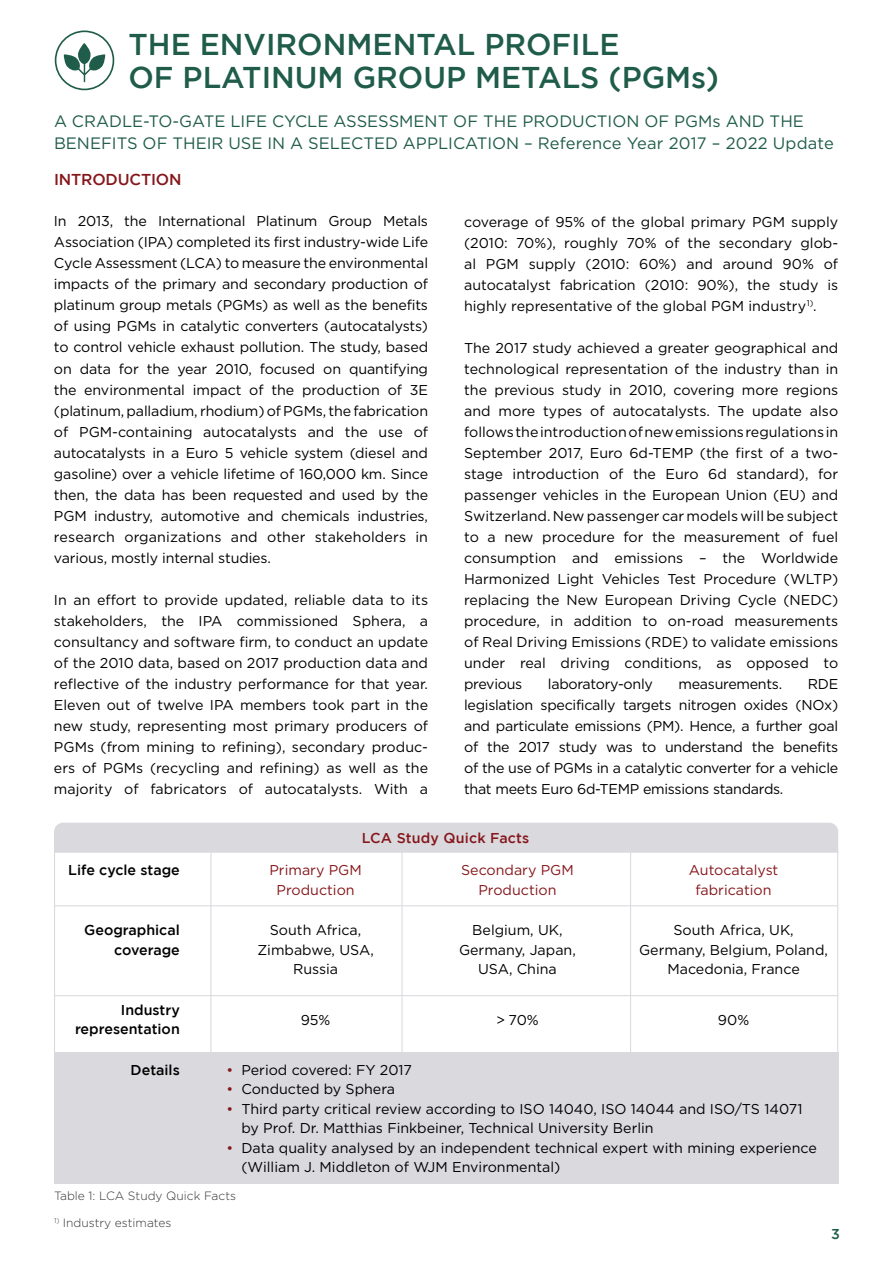
<style>
.page{position:relative;width:893px;height:1263px;background:#fff}
.page>*{position:absolute;margin:0;border:0;box-sizing:border-box;transform-origin:0 0}
.t1{font:500 30px/33px "Gotham";color:#1f5c4a}
.t2{font:16.5px/22.5px "Gotham";color:#1f5c4a}
.t3{font:500 15.75px "Gotham";letter-spacing:-.01em;color:#85171c}
.t4{font:14.25px/21px "Gotham";color:#000;text-align:justify}
.t5{font:14.25px/19.5px "Gotham";color:#85171c;text-align:center}
.t6{font:500 14.25px/19.5px "Gotham";color:#000;text-align:right}
.t7{font:14.25px "Gotham";letter-spacing:-.02em;color:#000}
.t8{font:500 14.25px "Gotham";letter-spacing:.01em;color:#85171c}
.t9{font:500 14.25px "Gotham";color:#1f5c4a}
.t10{font:300 12px "Gotham";color:#333}
.s1{color:#85171c}
</style>
<div class="page">
<div style="left:54px;top:1053px;width:784px;height:131px;background:#dad9de"></div>
<svg style="left:64px;top:43px;width:41px;height:39px"></svg>
<div style="left:55px;top:31px;width:59px;height:59px;border:2px solid #1f5c4a;border-radius:50%"></div>
<hr style="left:401px;top:846px;width:2px;height:207px;background:#dad9de">
<hr style="left:210px;top:846px;width:1px;height:207px;background:#dad9de">
<hr style="left:630px;top:846px;width:1px;height:207px;background:#dad9de">
<hr style="left:54px;top:995px;width:783px;height:1px;background:#dad9de">
<hr style="left:54px;top:905px;width:783px;height:1px;background:#dad9de">
<hr style="left:54px;top:846px;width:1px;height:207px;background:#dad9de">
<hr style="left:837px;top:850px;width:1px;height:207px;background:#dad9de">
<div style="left:54px;top:823px;width:784px;height:30px;background:#dad9de"></div>
<h1 class="t1" style="left:128px;top:27px;width:592px">THE ENVIRONMENTAL PROFILE<br>OF PLATINUM GROUP METALS (PGMs)</h1>
<p class="t2" style="left:54px;top:109px;width:781px">A CRADLE-TO-GATE LIFE CYCLE ASSESSMENT OF THE PRODUCTION OF PGMs AND THE<br>BENEFITS OF THEIR USE IN A SELECTED APPLICATION – Reference Year 2017 – 2022 Update</p>
<p class="t3" style="left:54px;top:170px;width:129px">INTRODUCTION</p>
<p class="t4" style="left:54px;top:211px;width:376px">In 2013, the International Platinum Group Metals Association (IPA) completed its first industry-wide Life Cycle Assessment (LCA) to measure the environmental impacts of the primary and secondary production of platinum group metals (PGMs) as well as the benefits of using PGMs in catalytic converters (autocatalysts) to control vehicle exhaust pollution. The study, based on data for the year 2010, focused on quantifying the environmental impact of the production of 3E (platinum, palladium, rhodium) of PGMs, the fabrication of PGM-containing autocatalysts and the use of autocatalysts in a Euro 5 vehicle system (diesel and gasoline) over a vehicle lifetime of 160,000 km. Since then, the data has been requested and used by the PGM industry, automotive and chemicals industries, research organizations and other stakeholders in various, mostly internal studies.</p>
<p class="t4" style="left:54px;top:589px;width:376px">In an effort to provide updated, reliable data to its stakeholders, the IPA commissioned Sphera, a consultancy and software firm, to conduct an update of the 2010 data, based on 2017 production data and reflective of the industry performance for that year.<br>Eleven out of twelve IPA members took part in the new study, representing most primary producers of PGMs (from mining to refining), secondary produc&shy;ers of PGMs (recycling and refining) as well as the majority of fabricators of autocatalysts. With a</p>
<p class="t4" style="left:464px;top:211px;width:376px">coverage of 95% of the global primary PGM supply (2010: 70%), roughly 70% of the secondary glob&shy;al PGM supply (2010: 60%) and around 90% of autocatalyst fabrication (2010: 90%), the study is highly representative of the global PGM industry<sup>1)</sup>.</p>
<p class="t4" style="left:464px;top:337px;width:376px">The 2017 study achieved a greater geographical and technological representation of the industry than in the previous study in 2010, covering more regions and more types of autocatalysts. The update also follows the introduction of new emissions regulations in September 2017, Euro 6d-TEMP (the first of a two&shy;stage introduction of the Euro 6d standard), for passenger vehicles in the European Union (EU) and Switzerland. New passenger car models will be subject to a new procedure for the measurement of fuel consumption and emissions – the Worldwide Harmonized Light Vehicles Test Procedure (WLTP) replacing the New European Driving Cycle (NEDC) procedure, in addition to on-road measurements of Real Driving Emissions (RDE) to validate emissions under real driving conditions, as opposed to previous</p>
<p class="t7" style="left:548px;top:676px;width:106px">laboratory-only</p>
<p class="t7" style="left:678px;top:676px;width:105px">measurements.</p>
<p class="t4" style="left:464px;top:673px;width:376px;text-indent:344px">RDE legislation specifically targets nitrogen oxides (NOx) and particulate emissions (PM). Hence, a further goal of the 2017 study was to understand the benefits of the use of PGMs in a catalytic converter for a vehicle that meets Euro 6d-TEMP emissions standards.</p>
<p class="t8" style="left:362px;top:830px;width:169px">LCA Study Quick Facts</p>
<p class="t6" style="left:68px;top:860px;width:113px">Life cycle stage</p>
<p class="t5" style="left:269px;top:860px;width:94px">Primary PGM<br>Production</p>
<p class="t5" style="left:461px;top:860px;width:114px">Secondary PGM<br>Production</p>
<p class="t5" style="left:689px;top:860px;width:91px">Autocatalyst fabrication</p>
<p class="t6" style="left:84px;top:920px;width:97px">Geographical coverage</p>
<p class="t4" style="left:257px;top:920px;width:118px;line-height:19.5px;text-align:center">South Africa,<br>Zimbabwe, USA,<br>Russia</p>
<p class="t4" style="left:459px;top:920px;width:118px;line-height:19.5px;text-align:center">Belgium, UK,<br>Germany, Japan,<br>USA, China</p>
<p class="t4" style="left:639px;top:920px;width:190px;line-height:19.5px;text-align:center">South Africa, UK,<br>Germany, Belgium, Poland,<br>Macedonia, France</p>
<p class="t6" style="left:75px;top:1000px;width:106px">Industry representation</p>
<p class="t4" style="left:301px;top:1009px;width:31px">95%</p>
<p class="t4" style="left:496px;top:1009px;width:44px">&gt; 70%</p>
<p class="t4" style="left:718px;top:1009px;width:33px">90%</p>
<p class="t6" style="left:131px;top:1060px;width:51px">Details</p>
<p class="t4" style="left:226px;top:1059px;width:187px"><span class="s1">•</span> Period covered: FY 2017</p>
<p class="t4" style="left:226px;top:1079px;width:170px"><span class="s1">•</span> Conducted by Sphera</p>
<p class="t4" style="left:241px;top:1099px;width:563px;line-height:19.5px;text-indent:-15px"><span class="s1">•</span> Third party critical review according to ISO 14040, ISO 14044 and ISO/TS 14071 by Prof. Dr. Matthias Finkbeiner, Technical University Berlin</p>
<p class="t4" style="left:241px;top:1138px;width:577px;line-height:19.5px;text-indent:-15px"><span class="s1">•</span> Data quality analysed by an independent technical expert with mining experience (William J. Middleton of WJM Environmental)</p>
<p class="t10" style="left:54px;top:1189px;width:184px">Table 1: LCA Study Quick Facts</p>
<p class="t10" style="left:54px;top:1216px;width:119px"><sup>1)</sup> Industry estimates</p>
<p class="t9" style="left:831px;top:1226px;width:10px">3</p>
</div>
